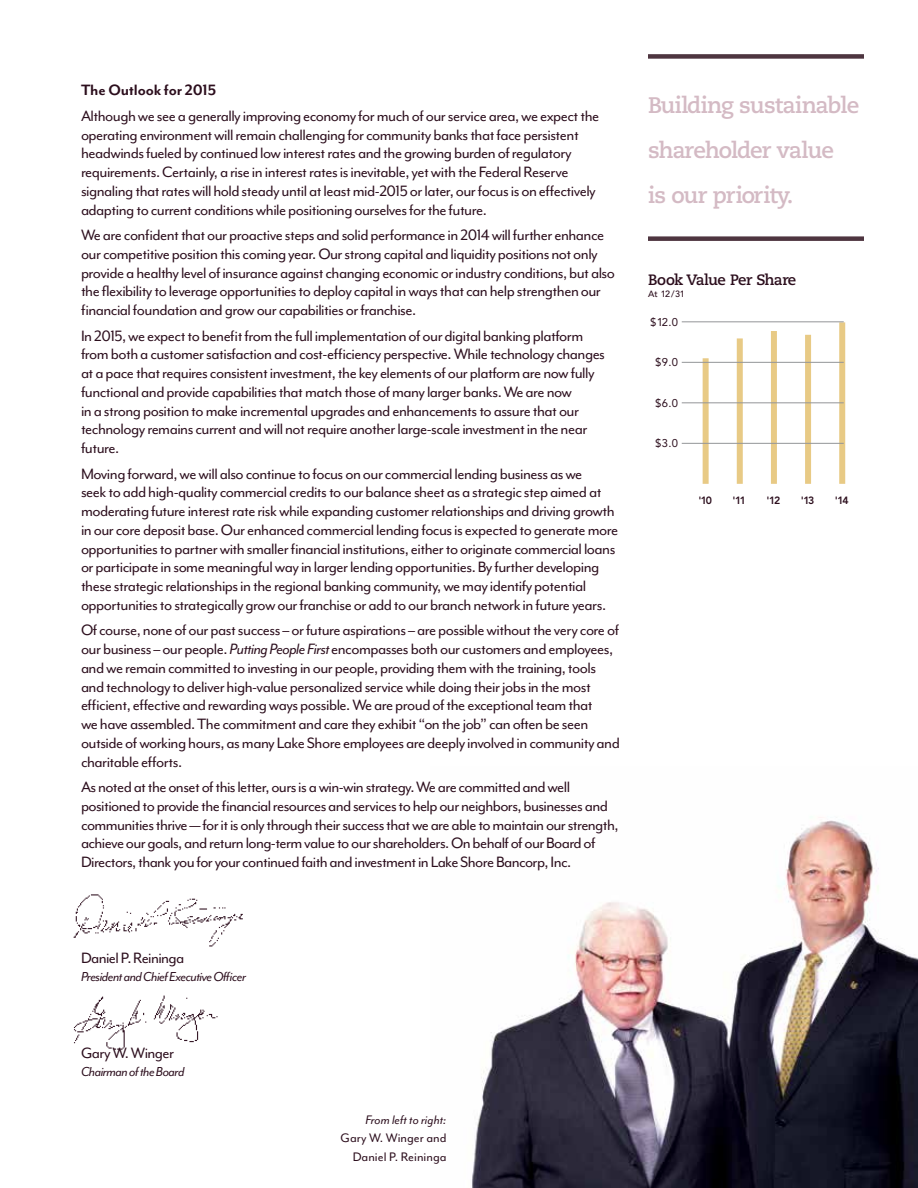
<style>
.page{position:relative;width:918px;height:1188px;background:#fff}
.page>*{position:absolute;margin:0;border:0;box-sizing:border-box;transform-origin:0 0}
.t1{font:700 22.5px/45px "Caecilia";letter-spacing:-.05em;color:#d4bac4}
.t2{font:17.25px/18.8px "Mr Eaves Mod OT";letter-spacing:-.03em;color:#2c0e1d}
.t3{font:700 17.25px "Mr Eaves Mod OT";letter-spacing:-.01em;color:#2c0e1d}
.t4{font:italic 15px "Mr Eaves Mod OT";letter-spacing:-.035em;color:#2c0e1d}
.t5{font:700 15px "Caecilia";letter-spacing:-.05em;color:#2c0e1d}
.t6{font:14.25px/18.8px "Mr Eaves Mod OT";color:#2c0e1d;text-align:right}
.t7{font:italic 14.25px "Mr Eaves Mod OT";color:#2c0e1d}
.t8{font:11.25px "Avenir";color:#2c0e1d}
.t9{font:800 10.5px "Avenir";letter-spacing:-.13em;color:#2c0e1d}
.t10{font:500 9px "Avenir";color:#2c0e1d}
.s1{font-style:italic}
</style>
<div class="page">
<img style="left:73px;top:995px;width:145px;height:55px">
<img style="left:73px;top:894px;width:170px;height:53px">
<div style="left:703px;top:358px;width:6px;height:126px;background:#e8ca85"></div>
<div style="left:737px;top:338px;width:6px;height:146px;background:#e8ca85"></div>
<div style="left:771px;top:331px;width:6px;height:153px;background:#e8ca85"></div>
<div style="left:805px;top:335px;width:6px;height:149px;background:#e8ca85"></div>
<div style="left:839px;top:322px;width:6px;height:162px;background:#e8ca85"></div>
<hr style="left:682px;top:443px;width:162px;height:1px;background:#939598">
<hr style="left:682px;top:403px;width:162px;height:1px;background:#939598">
<hr style="left:682px;top:362px;width:162px;height:1px;background:#939598">
<hr style="left:682px;top:322px;width:162px;height:1px;background:#939598">
<div style="left:648px;top:54px;width:216px;height:5px;background:#4e3540"></div>
<div style="left:648px;top:236px;width:216px;height:5px;background:#4e3540"></div>
<img style="left:472px;top:817px;width:446px;height:371px">
<p class="t3" style="left:81px;top:81px;width:137px">The Outlook for 2015</p>
<p class="t2" style="left:81px;top:107px;width:520px">Although we see a generally improving economy for much of our service area, we expect the operating environment will remain challenging for community banks that face persistent headwinds fueled by continued low interest rates and the growing burden of regulatory requirements. Certainly, a rise in interest rates is inevitable, yet with the Federal Reserve signaling that rates will hold steady until at least mid-2015 or later, our focus is on effectively adapting to current conditions while positioning ourselves for the future.</p>
<p class="t2" style="left:81px;top:226px;width:536px">We are confident that our proactive steps and solid performance in 2014 will further enhance our competitive position this coming year. Our strong capital and liquidity positions not only provide a healthy level of insurance against changing economic or industry conditions, but also the flexibility to leverage opportunities to deploy capital in ways that can help strengthen our financial foundation and grow our capabilities or franchise.</p>
<p class="t2" style="left:81px;top:326px;width:526px">In 2015, we expect to benefit from the full implementation of our digital banking platform from both a customer satisfaction and cost-efficiency perspective. While technology changes at a pace that requires consistent investment, the key elements of our platform are now fully functional and provide capabilities that match those of many larger banks. We are now<br>in a strong position to make incremental upgrades and enhancements to assure that our technology remains current and will not require another large-scale investment in the near future.</p>
<p class="t2" style="left:81px;top:464px;width:539px">Moving forward, we will also continue to focus on our commercial lending business as we<br>seek to add high-quality commercial credits to our balance sheet as a strategic step aimed at moderating future interest rate risk while expanding customer relationships and driving growth in our core deposit base. Our enhanced commercial lending focus is expected to generate more opportunities to partner with smaller financial institutions, either to originate commercial loans or participate in some meaningful way in larger lending opportunities. By further developing these strategic relationships in the regional banking community, we may identify potential opportunities to strategically grow our franchise or add to our branch network in future years.</p>
<p class="t2" style="left:81px;top:621px;width:540px">Of course, none of our past success – or future aspirations – are possible without the very core of our business – our people. <span class="s1">Putting People First</span> encompasses both our customers and employees, and we remain committed to investing in our people, providing them with the training, tools and technology to deliver high-value personalized service while doing their jobs in the most efficient, effective and rewarding ways possible. We are proud of the exceptional team that<br>we have assembled. The commitment and care they exhibit “on the job” can often be seen outside of working hours, as many Lake Shore employees are deeply involved in community and charitable efforts.</p>
<p class="t2" style="left:81px;top:778px;width:539px">As noted at the onset of this letter, ours is a win-win strategy. We are committed and well positioned to provide the financial resources and services to help our neighbors, businesses and communities thrive — for it is only through their success that we are able to maintain our strength, achieve our goals, and return long-term value to our shareholders. On behalf of our Board of Directors, thank you for your continued faith and investment in Lake Shore Bancorp, Inc.</p>
<h1 class="t1" style="left:648px;top:83px;width:213px">Building sustainable shareholder value<br>is our priority.</h1>
<p class="t5" style="left:648px;top:271px;width:150px">Book Value Per Share</p>
<p class="t10" style="left:648px;top:288px;width:38px">At 12/31</p>
<p class="t8" style="left:650px;top:315px;width:29px">$12.0</p>
<p class="t8" style="left:655px;top:356px;width:24px">$9.0</p>
<p class="t8" style="left:655px;top:396px;width:24px">$6.0</p>
<p class="t8" style="left:655px;top:437px;width:24px">$3.0</p>
<p class="t9" style="left:698px;top:494px;width:15px">'10</p>
<p class="t9" style="left:733px;top:494px;width:15px">'11</p>
<p class="t9" style="left:767px;top:494px;width:15px">'12</p>
<p class="t9" style="left:801px;top:494px;width:15px">'13</p>
<p class="t9" style="left:835px;top:494px;width:15px">'14</p>
<p class="t2" style="left:81px;top:948px;width:105px">Daniel P. Reininga</p>
<p class="t4" style="left:81px;top:968px;width:167px">President and Chief Executive Officer</p>
<p class="t2" style="left:81px;top:1043px;width:95px">Gary W. Winger</p>
<p class="t4" style="left:81px;top:1063px;width:105px">Chairman of the Board</p>
<p class="t7" style="left:365px;top:1112px;width:83px">From left to right:</p>
<p class="t6" style="left:341px;top:1129px;width:107px">Gary W. Winger and<br>Daniel P. Reininga</p>
</div>
